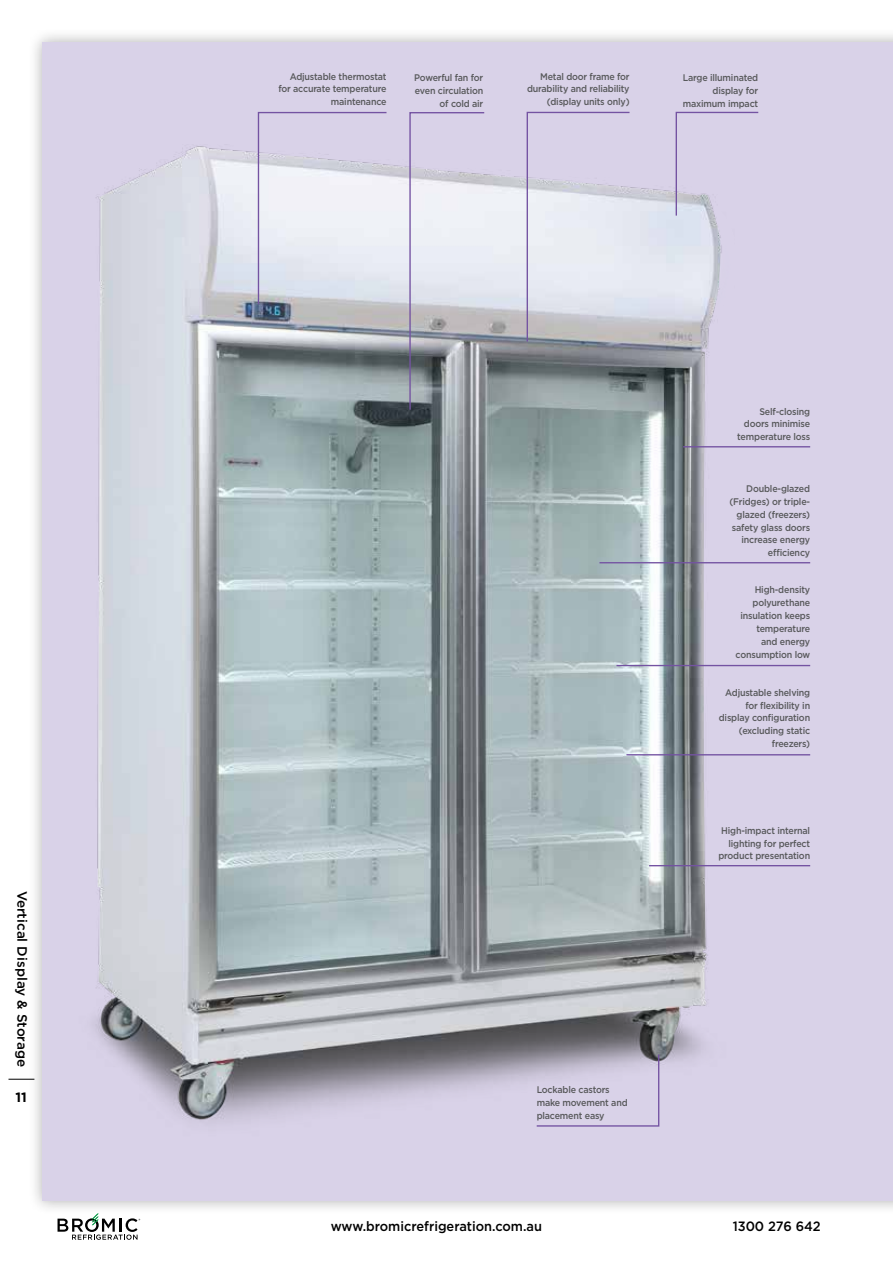
<style>
.page{position:relative;width:893px;height:1263px;background:#fff}
.page>*{position:absolute;margin:0;border:0;box-sizing:border-box;transform-origin:0 0}
.t1{font:500 13.5px "Gotham";color:#000;scale:.95 1}
.t2{font:500 13.5px "Gotham";color:#000}
.t3{font:700 13.5px "Gotham";color:#000}
.t4{font:500 9.6px/12.8px "Gotham";letter-spacing:-.02em;color:#58595b;text-align:right;scale:.93 1}
</style>
<div class="page">
<svg style="left:58px;top:1215px;width:82px;height:25px"></svg>
<div style="left:28px;top:28px;width:865px;height:1187px;background:#000;opacity:.3"></div>
<div style="left:43px;top:43px;width:850px;height:1158px;background:#d9d2e8"></div>
<svg style="left:9px;top:1079px;width:25px;height:1px"></svg>
<img style="left:95px;top:146px;width:648px;height:976px">
<hr style="left:683px;top:446px;width:127px;height:1px;background:#7453a2">
<hr style="left:616px;top:665px;width:194px;height:1px;background:#7453a2">
<hr style="left:649px;top:865px;width:161px;height:1px;background:#7453a2">
<hr style="left:626px;top:754px;width:184px;height:1px;background:#7453a2">
<hr style="left:599px;top:562px;width:211px;height:1px;background:#7453a2">
<svg style="left:526px;top:111px;width:105px;height:232px"></svg>
<svg style="left:675px;top:111px;width:84px;height:106px"></svg>
<svg style="left:257px;top:111px;width:131px;height:195px"></svg>
<svg style="left:535px;top:1053px;width:125px;height:74px"></svg>
<svg style="left:409px;top:112px;width:77px;height:299px"></svg>
<h1 class="t2" style="left:31px;top:890px;width:178px;rotate:90deg">Vertical Display &amp; Storage</h1>
<h1 class="t3" style="left:16px;top:1088px;width:13px">11</h1>
<p class="t4" style="left:278px;top:70px;width:118px">Adjustable thermostat for accurate temperature maintenance</p>
<p class="t4" style="left:414px;top:71px;width:76px">Powerful fan for even circulation of cold air</p>
<p class="t4" style="left:527px;top:70px;width:112px">Metal door frame for durability and reliability (display units only)</p>
<p class="t4" style="left:683px;top:71px;width:83px">Large illuminated display for maximum impact</p>
<p class="t4" style="left:537px;top:1083px;width:99px;text-align:left">Lockable castors make movement and placement easy</p>
<p class="t4" style="left:737px;top:405px;width:80px">Self-closing doors minimise temperature loss</p>
<p class="t4" style="left:729px;top:482px;width:88px">Double-glazed (Fridges) or triple&shy;glazed (freezers) safety glass doors increase energy efficiency</p>
<p class="t4" style="left:736px;top:584px;width:82px">High-density polyurethane insulation keeps temperature<br>and energy consumption low</p>
<p class="t4" style="left:719px;top:686px;width:100px">Adjustable shelving for flexibility in display configuration (excluding static freezers)</p>
<p class="t4" style="left:718px;top:824px;width:100px">High-impact internal lighting for perfect product presentation</p>
<h1 class="t1" style="left:331px;top:1218px;width:224px">www.bromicrefrigeration.com.au</h1>
<h1 class="t1" style="left:733px;top:1218px;width:94px">1300 276 642</h1>
</div>
